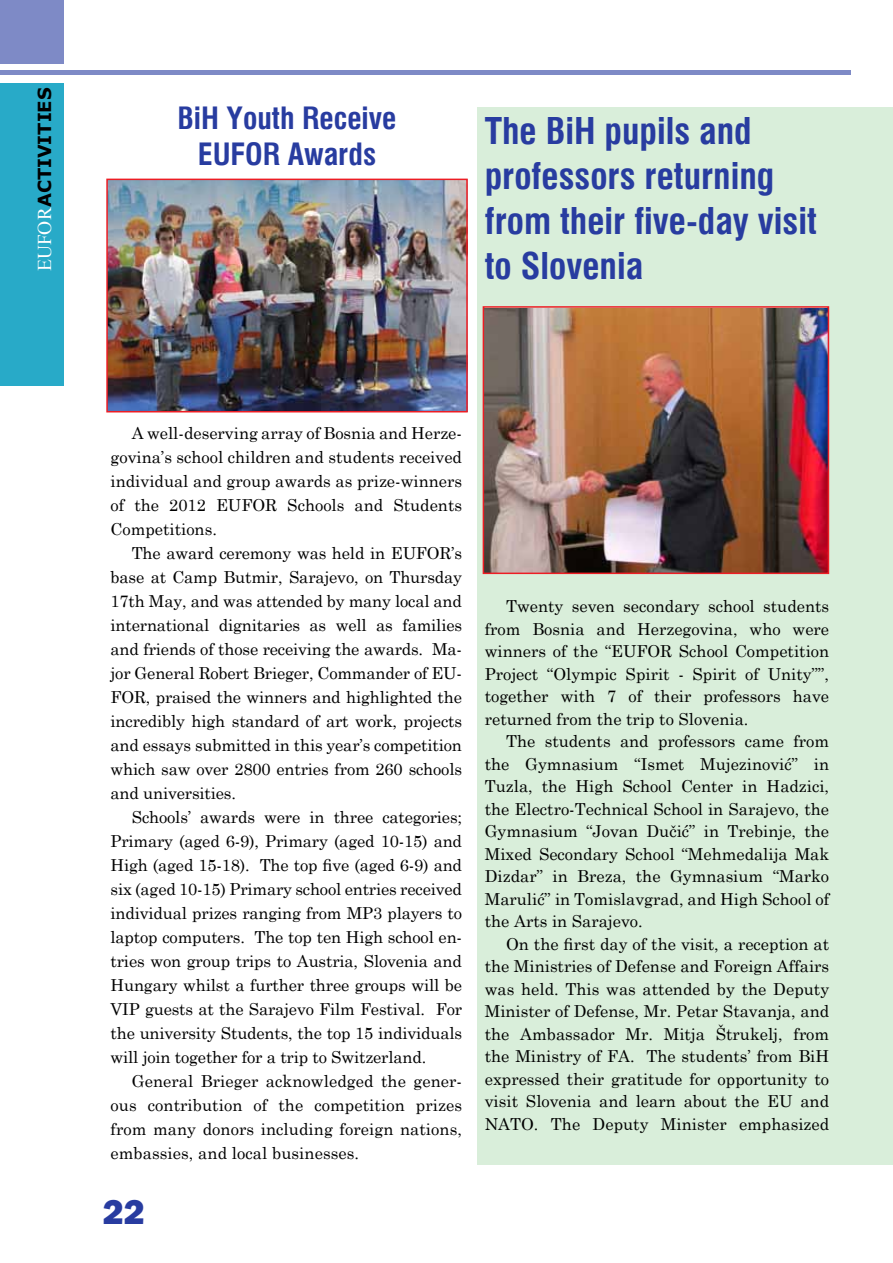
<style>
.page{position:relative;width:893px;height:1263px;background:#fff}
.page>*{position:absolute;margin:0;border:0;box-sizing:border-box;transform-origin:0 0}
.t1{font:700 condensed 36px/45px "Swiss 721 BT";color:#283ca0}
.t2{font:800 36px "Franklin Gothic";color:#283ca0}
.t3{font:700 condensed 30px/36px "Swiss 721 BT";color:#283ca0;text-align:center}
.t4{font:700 18px "Verdana";color:#000}
.t5{font:16.5px/24px "Century Schoolbook";color:#000;text-align:justify}
.s1{font-family:"Times New Roman";font-weight:400;font-size:19.5px;color:#fff}
</style>
<div class="page">
<div style="left:478px;top:107px;width:415px;height:1057px;background:#d9eeda"></div>
<hr style="left:0;top:70px;width:850px;height:4px;background:#7e8ac6">
<div style="left:0;top:0;width:64px;height:64px;background:#7e8ac6"></div>
<div style="left:0;top:83px;width:64px;height:303px;background:#28aac8"></div>
<img style="left:486px;top:309px;width:340px;height:262px">
<div style="left:483px;top:306px;width:346px;height:268px;border:2px solid #ed1d24"></div>
<img style="left:109px;top:182px;width:356px;height:227px">
<div style="left:106px;top:179px;width:362px;height:233px;border:2px solid #ed1d24"></div>
<p class="t4" style="left:33px;top:271px;width:185px;rotate:-90deg"><span class="s1">EUFOR</span>ACTIVITIES</p>
<h2 class="t3" style="left:178px;top:100px;width:220px">BiH Youth Receive<br>EUFOR Awards</h2>
<h1 class="t1" style="left:485px;top:108px;width:334px">The BiH pupils and professors returning from their five-day visit to Slovenia</h1>
<p class="t5" style="left:111px;top:419px;width:353px;text-indent:21px">A well-deserving array of Bosnia and Herze&shy;govina’s school children and students received individual and group awards as prize-winners of the 2012 EUFOR Schools and Students Competitions.</p>
<p class="t5" style="left:111px;top:539px;width:353px;text-indent:21px">The award ceremony was held in EUFOR’s base at Camp Butmir, Sarajevo, on Thursday 17th May, and was attended by many local and international dignitaries as well as families and friends of those receiving the awards. Ma&shy;jor General Robert Brieger, Commander of EU-FOR, praised the winners and highlighted the incredibly high standard of art work, projects and essays submitted in this year’s competition which saw over 2800 entries from 260 schools and universities.</p>
<p class="t5" style="left:111px;top:804px;width:353px;text-indent:21px">Schools’ awards were in three categories; Primary (aged 6-9), Primary (aged 10-15) and High (aged 15-18). The top five (aged 6-9) and six (aged 10-15) Primary school entries received individual prizes ranging from MP3 players to laptop computers. The top ten High school en&shy;tries won group trips to Austria, Slovenia and Hungary whilst a further three groups will be VIP guests at the Sarajevo Film Festival. For the university Students, the top 15 individuals will join together for a trip to Switzerland.</p>
<p class="t5" style="left:111px;top:1068px;width:353px;text-indent:21px">General Brieger acknowledged the gener&shy;ous contribution of the competition prizes from many donors including foreign nations, embassies, and local businesses.</p>
<h1 class="t2" style="left:103px;top:1189px;width:44px">22</h1>
<p class="t5" style="left:485px;top:593px;width:346px;line-height:22.5px;text-indent:21px">Twenty seven secondary school students from Bosnia and Herzegovina, who were winners of the “EUFOR School Competition Project “Olympic Spirit - Spirit of Unity””, together with 7 of their professors have returned from the trip to Slovenia.</p>
<p class="t5" style="left:485px;top:728px;width:346px;line-height:22.5px;text-indent:21px">The students and professors came from the Gymnasium “Ismet Mujezinović” in Tuzla, the High School Center in Hadzici, the Electro-Technical School in Sarajevo, the Gymnasium “Jovan Dučić” in Trebinje, the Mixed Secondary School “Mehmedalija Mak Dizdar” in Breza, the Gymnasium “Marko Marulić” in Tomislavgrad, and High School of the Arts in Sarajevo.</p>
<p class="t5" style="left:485px;top:931px;width:346px;line-height:22.5px;text-indent:21px">On the first day of the visit, a reception at the Ministries of Defense and Foreign Affairs was held. This was attended by the Deputy Minister of Defense, Mr. Petar Stavanja, and the Ambassador Mr. Mitja Štrukelj, from the Ministry of FA. The students’ from BiH expressed their gratitude for opportunity to visit Slovenia and learn about the EU and NATO. The Deputy Minister emphasized</p>
</div>
